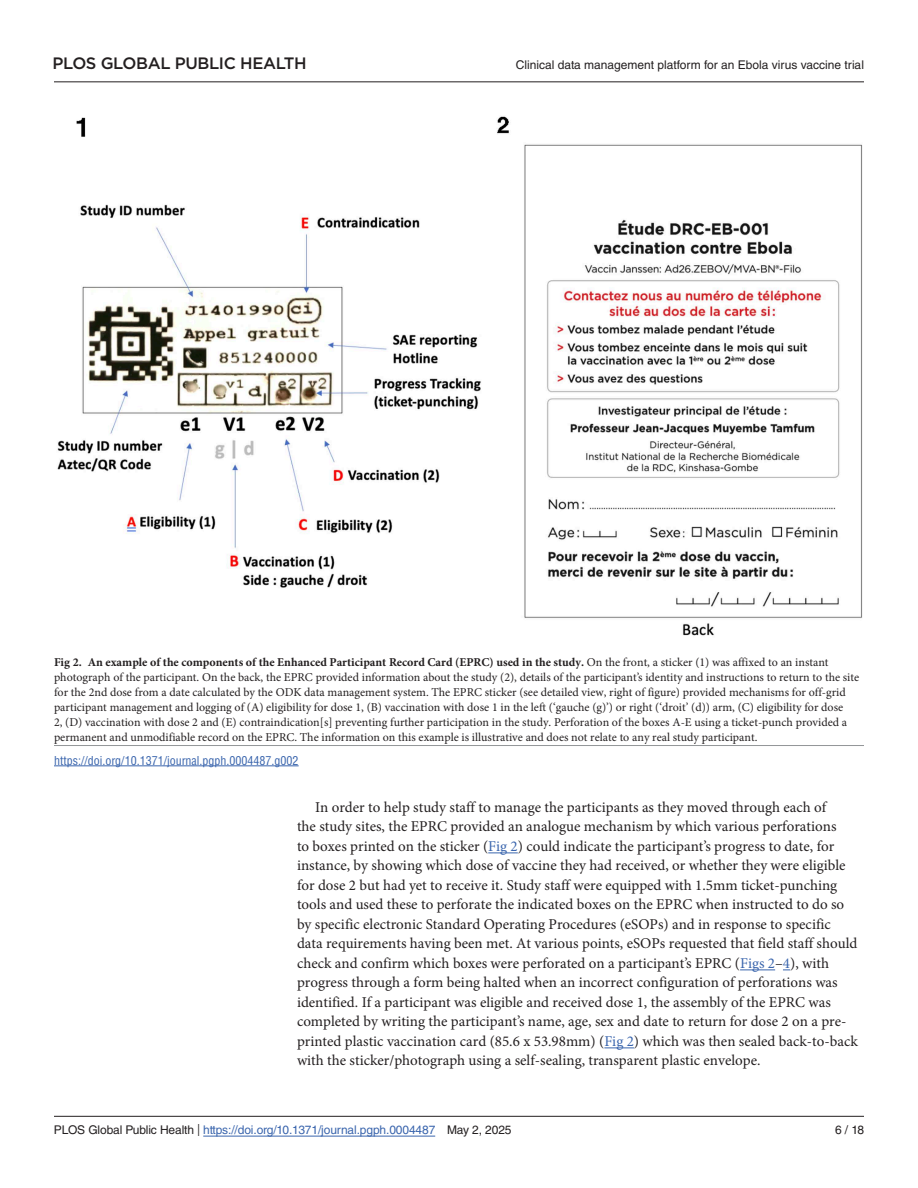
<style>
.page{position:relative;width:918px;height:1188px;background:#fff}
.page>*{position:absolute;margin:0;border:0;box-sizing:border-box;transform-origin:0 0}
.t1{font:500 16.5px "Gotham";letter-spacing:-.02em;color:#231f20}
.TextInd{font:15px/19.5px "Minion Pro";color:#231f20}
.FigCapt{font:12px/15px "Minion Pro";color:#231f20}
.t2{font:12px "Helvetica LT Std";letter-spacing:-.01em;color:#3a65ad}
.t3{font:12px "Helvetica LT Std";color:#231f20}
.Fig_Soruce{font:condensed 12px "Helvetica LT Std";color:#3a65ad}
.s1{font-weight:700}
.s2{color:#3a65ad}
.s3{color:#231f20}
.s4{font-family:"Minion Pro";color:#231f20}
</style>
<div class="page">
<hr style="left:54px;top:1116px;width:810px;height:1px;background:#231f20">
<hr style="left:203px;top:1136px;width:232px;height:1px;background:#3a65ad">
<hr style="left:54px;top:81px;width:810px;height:1px;background:#231f20">
<hr style="left:488px;top:853px;width:30px;height:1px;background:#3a65ad">
<hr style="left:740px;top:970px;width:35px;height:1px;background:#3a65ad">
<hr style="left:604px;top:1048px;width:30px;height:1px;background:#3a65ad">
<img style="left:57px;top:116px;width:806px;height:520px">
<hr style="left:54px;top:745px;width:810px;height:1px;background:#939698">
<hr style="left:54px;top:766px;width:245px;height:1px;background:#3a65ad">
<p class="t1" style="left:52px;top:54px;width:253px">PLOS GLOBAL PUBLIC HEALTH</p>
<p class="t3" style="left:516px;top:58px;width:350px">Clinical data management platform for an Ebola virus vaccine trial</p>
<p class="FigCapt" style="left:54px;top:654px;width:807px"><span class="s1">Fig 2. An example of the components of the Enhanced Participant Record Card (EPRC) used in the study.</span> On the front, a sticker (1) was affixed to an instant photograph of the participant. On the back, the EPRC provided information about the study (2), details of the participant’s identity and instructions to return to the site for the 2nd dose from a date calculated by the ODK data management system. The EPRC sticker (see detailed view, right of figure) provided mechanisms for off-grid participant management and logging of (A) eligibility for dose 1, (B) vaccination with dose 1 in the left (‘gauche (g)’) or right (‘droit’ (d)) arm, (C) eligibility for dose<br>2, (D) vaccination with dose 2 and (E) contraindication[s] preventing further participation in the study. Perforation of the boxes A-E using a ticket-punch provided a permanent and unmodifiable record on the EPRC. The information on this example is illustrative and does not relate to any real study participant.</p>
<p class="Fig_Soruce" style="left:54px;top:753px;width:246px">https://doi.org/10.1371/journal.pgph.0004487.g002</p>
<p class="TextInd" style="left:297px;top:797px;width:562px;text-indent:18px">In order to help study staff to manage the participants as they moved through each of<br>the study sites, the EPRC provided an analogue mechanism by which various perforations<br>to boxes printed on the sticker (<span class="s2">Fig 2</span>) could indicate the participant’s progress to date, for instance, by showing which dose of vaccine they had received, or whether they were eligible for dose 2 but had yet to receive it. Study staff were equipped with 1.5mm ticket-punching tools and used these to perforate the indicated boxes on the EPRC when instructed to do so by specific electronic Standard Operating Procedures (eSOPs) and in response to specific data requirements having been met. At various points, eSOPs requested that field staff should check and confirm which boxes were perforated on a participant’s EPRC (<span class="s2">Figs 2</span>–<span class="s2">4</span>), with progress through a form being halted when an incorrect configuration of perforations was identified. If a participant was eligible and received dose 1, the assembly of the EPRC was completed by writing the participant’s name, age, sex and date to return for dose 2 on a pre&shy;printed plastic vaccination card (85.6 x 53.98mm) (<span class="s2">Fig 2</span>) which was then sealed back-to-back with the sticker/photograph using a self-sealing, transparent plastic envelope.</p>
<p class="t2" style="left:54px;top:1123px;width:459px"><span class="s3">PLOS Global Public Health</span> <span class="s4">|</span> https://doi.org/10.1371/journal.pgph.0004487 <span class="s3">May 2, 2025</span></p>
<p class="t3" style="left:835px;top:1123px;width:30px">6 / 18</p>
</div>
